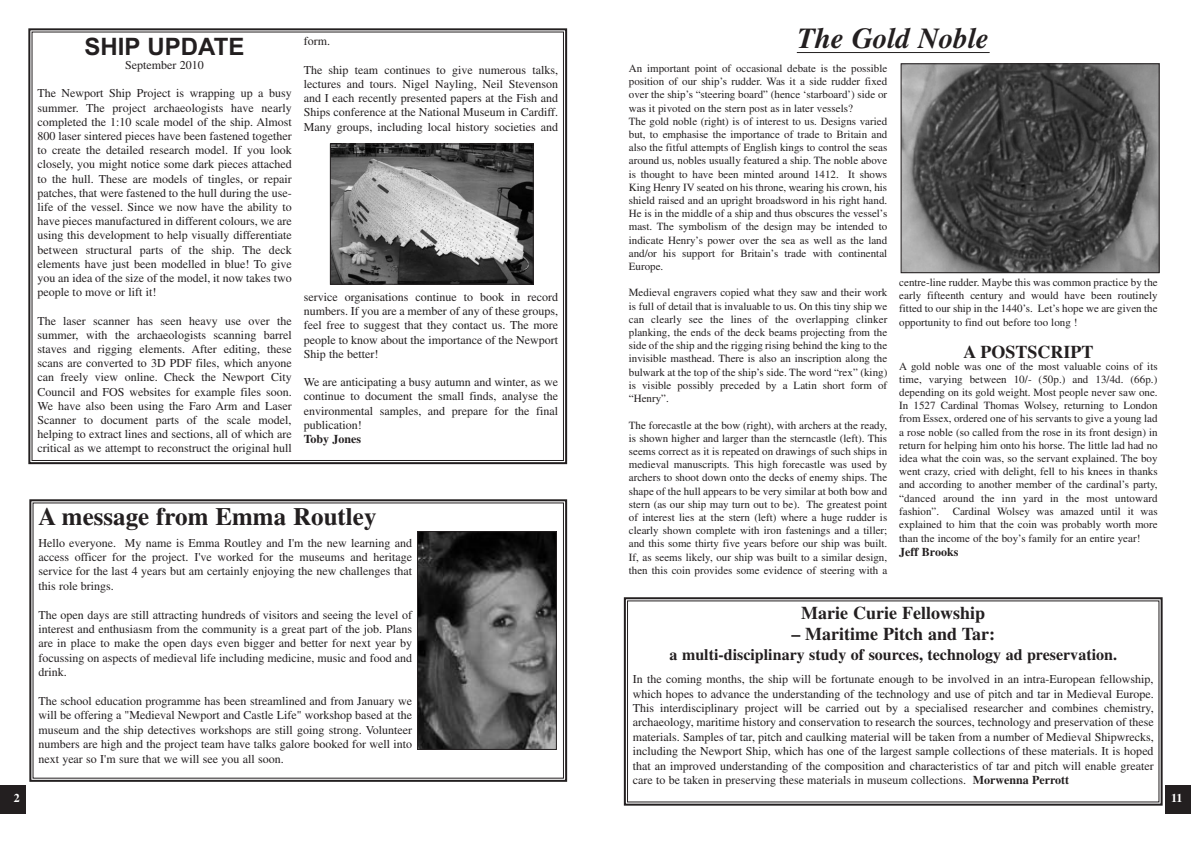
<style>
.page{position:relative;width:1191px;height:842px;background:#fff}
.page>*{position:absolute;margin:0;border:0;box-sizing:border-box;transform-origin:0 0}
.t1{font:italic 700 29px "Times";color:#231f20}
.t2{font:700 25px "Times";color:#231f20}
.t3{font:700 24px "Arial";color:#231f20}
.t4{font:700 18px "Times";color:#231f20}
.t5{font:700 16px "Times";color:#231f20}
.t6{font:12px/14.2px "Times";color:#231f20;text-align:justify}
.t7{font:700 12px "Times";color:#231f20}
.t8{font:700 12px "Times";color:#fff}
.t9{font:11px/13.2px "Times";color:#231f20;text-align:justify}
.s1{font-weight:700}
</style>
<div class="page">
<div style="left:1165px;top:785px;width:26px;height:29px;background:#231f20"></div>
<div style="left:0;top:785px;width:26px;height:29px;background:#231f20"></div>
<div style="left:28px;top:28px;width:539px;height:436px;border:2px solid #231f20"></div>
<img style="left:332px;top:145px;width:200px;height:138px">
<div style="left:330px;top:143px;width:204px;height:142px;border:1px solid #231f20"></div>
<div style="left:29px;top:499px;width:538px;height:283px;border:2px solid #231f20"></div>
<img style="left:419px;top:533px;width:136px;height:215px">
<div style="left:417px;top:531px;width:140px;height:219px;border:1px solid #231f20"></div>
<hr style="left:797px;top:52px;width:192px;height:1px;background:#231f20">
<img style="left:902px;top:65px;width:255px;height:206px">
<div style="left:900px;top:63px;width:259px;height:210px;border:1px solid #231f20"></div>
<div style="left:624px;top:597px;width:538px;height:209px;border:2px solid #231f20"></div>
<h3 class="t3" style="left:85px;top:32px;width:161px">SHIP UPDATE</h3>
<p class="t6" style="left:125px;top:59px;width:80px">September 2010</p>
<p class="t6" style="left:37px;top:88px;width:256px">The Newport Ship Project is wrapping up a busy summer. The project archaeologists have nearly completed the 1:10 scale model of the ship. Almost 800 laser sintered pieces have been fastened together to create the detailed research model. If you look closely, you might notice some dark pieces attached to the hull. These are models of tingles, or repair patches, that were fastened to the hull during the use&shy;life of the vessel. Since we now have the ability to have pieces manufactured in different colours, we are using this development to help visually differentiate between structural parts of the ship. The deck elements have just been modelled in blue! To give you an idea of the size of the model, it now takes two people to move or lift it!</p>
<p class="t6" style="left:37px;top:315px;width:256px">The laser scanner has seen heavy use over the summer, with the archaeologists scanning barrel staves and rigging elements. After editing, these scans are converted to 3D PDF files, which anyone can freely view online. Check the Newport City Council and FOS websites for example files soon.<br>We have also been using the Faro Arm and Laser Scanner to document parts of the scale model, helping to extract lines and sections, all of which are critical as we attempt to reconstruct the original hull</p>
<p class="t6" style="left:304px;top:36px;width:28px">form.</p>
<p class="t6" style="left:304px;top:64px;width:256px">The ship team continues to give numerous talks, lectures and tours. Nigel Nayling, Neil Stevenson and I each recently presented papers at the Fish and Ships conference at the National Museum in Cardiff.<br>Many groups, including local history societies and</p>
<p class="t6" style="left:304px;top:291px;width:256px">service organisations continue to book in record numbers. If you are a member of any of these groups, feel free to suggest that they contact us. The more people to know about the importance of the Newport Ship the better!</p>
<p class="t6" style="left:304px;top:376px;width:256px">We are anticipating a busy autumn and winter, as we continue to document the small finds, analyse the environmental samples, and prepare for the final publication!</p>
<p class="t7" style="left:304px;top:432px;width:59px">Toby Jones</p>
<h2 class="t2" style="left:38px;top:503px;width:340px">A message from Emma Routley</h2>
<p class="t6" style="left:38px;top:536px;width:375px">Hello everyone. My name is Emma Routley and I'm the new learning and access officer for the project. I've worked for the museums and heritage service for the last 4 years but am certainly enjoying the new challenges that this role brings.</p>
<p class="t6" style="left:38px;top:608px;width:375px">The open days are still attracting hundreds of visitors and seeing the level of interest and enthusiasm from the community is a great part of the job. Plans are in place to make the open days even bigger and better for next year by focussing on aspects of medieval life including medicine, music and food and drink.</p>
<p class="t6" style="left:38px;top:695px;width:375px">The school education programme has been streamlined and from January we will be offering a "Medieval Newport and Castle Life" workshop based at the museum and the ship detectives workshops are still going strong. Volunteer numbers are high and the project team have talks galore booked for well into next year so I'm sure that we will see you all soon.</p>
<h1 class="t1" style="left:797px;top:28px;width:193px">The Gold Noble</h1>
<p class="t9" style="left:629px;top:63px;width:260px;text-align:left">An important point of occasional debate is the possible position of our ship’s rudder. Was it a side rudder fixed over the ship’s “steering board” (hence ‘starboard’) side or was it pivoted on the stern post as in later vessels?<br>The gold noble (right) is of interest to us. Designs varied but, to emphasise the importance of trade to Britain and also the fitful attempts of English kings to control the seas around us, nobles usually featured a ship. The noble above is thought to have been minted around 1412. It shows King Henry IV seated on his throne, wearing his crown, his shield raised and an upright broadsword in his right hand.<br>He is in the middle of a ship and thus obscures the vessel’s mast. The symbolism of the design may be intended to indicate Henry’s power over the sea as well as the land and/or his support for Britain’s trade with continental Europe.</p>
<p class="t9" style="left:629px;top:287px;width:260px">Medieval engravers copied what they saw and their work is full of detail that is invaluable to us. On this tiny ship we can clearly see the lines of the overlapping clinker planking, the ends of the deck beams projecting from the side of the ship and the rigging rising behind the king to the invisible masthead. There is also an inscription along the bulwark at the top of the ship’s side. The word “rex” (king) is visible possibly preceded by a Latin short form of “Henry”.</p>
<p class="t9" style="left:629px;top:419px;width:260px">The forecastle at the bow (right), with archers at the ready, is shown higher and larger than the sterncastle (left). This seems correct as it is repeated on drawings of such ships in medieval manuscripts. This high forecastle was used by archers to shoot down onto the decks of enemy ships. The shape of the hull appears to be very similar at both bow and stern (as our ship may turn out to be). The greatest point of interest lies at the stern (left) where a huge rudder is clearly shown complete with iron fastenings and a tiller; and this some thirty five years before our ship was built.<br>If, as seems likely, our ship was built to a similar design, then this coin provides some evidence of steering with a</p>
<p class="t9" style="left:899px;top:276px;width:260px">centre-line rudder. Maybe this was common practice by the early fifteenth century and would have been routinely fitted to our ship in the 1440’s. Let’s hope we are given the opportunity to find out before too long !</p>
<h3 class="t4" style="left:963px;top:342px;width:131px">A POSTSCRIPT</h3>
<p class="t9" style="left:899px;top:360px;width:260px">A gold noble was one of the most valuable coins of its time, varying between 10/- (50p.) and 13/4d. (66p.) depending on its gold weight. Most people never saw one.<br>In 1527 Cardinal Thomas Wolsey, returning to London from Essex, ordered one of his servants to give a young lad a rose noble (so called from the rose in its front design) in return for helping him onto his horse. The little lad had no idea what the coin was, so the servant explained. The boy went crazy, cried with delight, fell to his knees in thanks and according to another member of the cardinal’s party, “danced around the inn yard in the most untoward fashion”. Cardinal Wolsey was amazed until it was explained to him that the coin was probably worth more than the income of the boy’s family for an entire year!</p>
<p class="t7" style="left:899px;top:545px;width:61px">Jeff Brooks</p>
<h3 class="t4" style="left:801px;top:602px;width:185px">Marie Curie Fellowship</h3>
<h3 class="t4" style="left:791px;top:624px;width:205px">– Maritime Pitch and Tar:</h3>
<h3 class="t5" style="left:669px;top:646px;width:449px">a multi-disciplinary study of sources, technology ad preservation.</h3>
<p class="t6" style="left:633px;top:673px;width:522px">In the coming months, the ship will be fortunate enough to be involved in an intra-European fellowship, which hopes to advance the understanding of the technology and use of pitch and tar in Medieval Europe.<br>This interdisciplinary project will be carried out by a specialised researcher and combines chemistry, archaeology, maritime history and conservation to research the sources, technology and preservation of these materials. Samples of tar, pitch and caulking material will be taken from a number of Medieval Shipwrecks, including the Newport Ship, which has one of the largest sample collections of these materials. It is hoped that an improved understanding of the composition and characteristics of tar and pitch will enable greater care to be taken in preserving these materials in museum collections. <span class="s1">Morwenna Perrott</span></p>
<p class="t8" style="left:14px;top:791px;width:7px">2</p>
<p class="t8" style="left:1171px;top:791px;width:13px">11</p>
</div>
